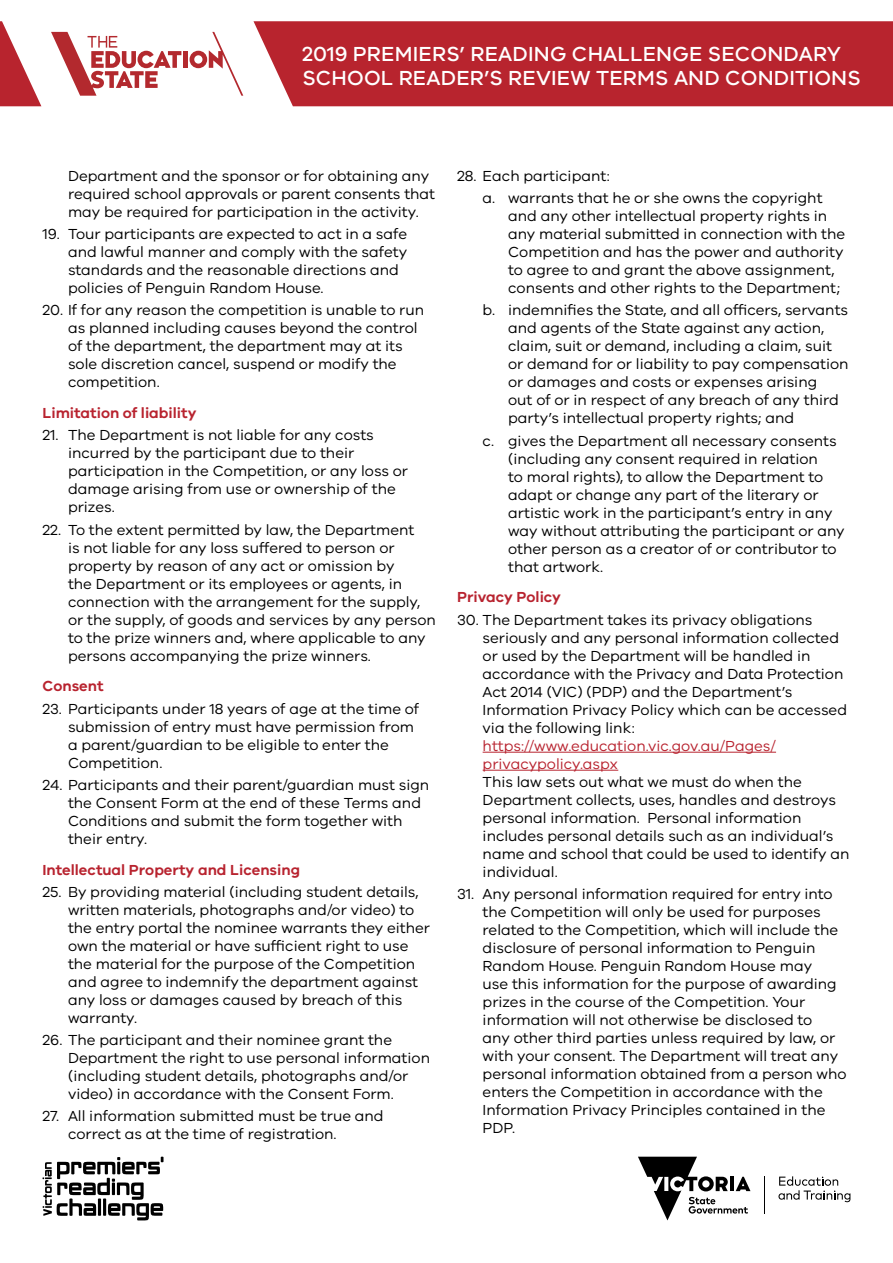
<style>
.page{position:relative;width:893px;height:1263px;background:#fff}
.page>*{position:absolute;margin:0;border:0;box-sizing:border-box;transform-origin:0 0}
.t1{font:500 21px/24px "VIC";letter-spacing:.01em;color:#fff}
.t2{font:15px/18px "VIC";color:#000}
.t3{font:600 15px "VIC";color:#b8232f}
.t4{font:15px/18px "VIC";color:#b8232f}
</style>
<div class="page">
<svg style="left:0;top:21px;width:41px;height:85px"></svg>
<div style="left:183px;top:51px;width:5px;height:17px;background:#b3292e"></div>
<svg style="left:190px;top:32px;width:53px;height:64px"></svg>
<svg style="left:51px;top:32px;width:130px;height:64px"></svg>
<div style="left:253px;top:21px;width:640px;height:85px;background:#b8242e"></div>
<hr style="left:764px;top:1176px;width:1px;height:38px;background:#000">
<svg style="left:638px;top:1157px;width:112px;height:63px"></svg>
<svg style="left:778px;top:1176px;width:72px;height:26px"></svg>
<svg style="left:43px;top:1157px;width:121px;height:63px"></svg>
<hr style="left:483px;top:752px;width:293px;height:1px;background:#b8232f">
<hr style="left:483px;top:770px;width:135px;height:1px;background:#b8232f">
<h1 class="t1" style="left:302px;top:41px;width:560px">2019 PREMIERS’ READING CHALLENGE SECONDARY<br>SCHOOL READER’S REVIEW TERMS AND CONDITIONS</h1>
<p class="t2" style="left:68px;top:166px;width:369px">Department and the sponsor or for obtaining any required school approvals or parent consents that may be required for participation in the activity.</p>
<p class="t2" style="left:68px;top:225px;width:341px;text-indent:-26px">19. Tour participants are expected to act in a safe and lawful manner and comply with the safety standards and the reasonable directions and policies of Penguin Random House.</p>
<p class="t2" style="left:68px;top:301px;width:358px;text-indent:-26px">20. If for any reason the competition is unable to run as planned including causes beyond the control of the department, the department may at its sole discretion cancel, suspend or modify the competition.</p>
<p class="t3" style="left:43px;top:404px;width:155px">Limitation of liability</p>
<p class="t2" style="left:68px;top:426px;width:342px;text-indent:-26px">21. The Department is not liable for any costs incurred by the participant due to their participation in the Competition, or any loss or damage arising from use or ownership of the prizes.</p>
<p class="t2" style="left:68px;top:520px;width:369px;text-indent:-26px">22. To the extent permitted by law, the Department<br>is not liable for any loss suffered to person or property by reason of any act or omission by<br>the Department or its employees or agents, in connection with the arrangement for the supply, or the supply, of goods and services by any person to the prize winners and, where applicable to any persons accompanying the prize winners.</p>
<p class="t3" style="left:43px;top:677px;width:63px">Consent</p>
<p class="t2" style="left:68px;top:699px;width:353px;text-indent:-26px">23. Participants under 18 years of age at the time of submission of entry must have permission from a parent/guardian to be eligible to enter the Competition.</p>
<p class="t2" style="left:68px;top:775px;width:363px;text-indent:-26px">24. Participants and their parent/guardian must sign the Consent Form at the end of these Terms and Conditions and submit the form together with their entry.</p>
<p class="t3" style="left:43px;top:860px;width:259px">Intellectual Property and Licensing</p>
<p class="t2" style="left:68px;top:882px;width:364px;text-indent:-26px">25. By providing material (including student details, written materials, photographs and/or video) to the entry portal the nominee warrants they either own the material or have sufficient right to use the material for the purpose of the Competition and agree to indemnify the department against any loss or damages caused by breach of this warranty.</p>
<p class="t2" style="left:68px;top:1031px;width:363px;text-indent:-26px">26. The participant and their nominee grant the Department the right to use personal information (including student details, photographs and/or video) in accordance with the Consent Form.</p>
<p class="t2" style="left:68px;top:1107px;width:317px;text-indent:-26px">27. All information submitted must be true and correct as at the time of registration.</p>
<p class="t2" style="left:483px;top:164px;width:341px;line-height:22.2px;text-indent:-26px">28. Each participant:<br>a. warrants that he or she owns the copyright</p>
<p class="t2" style="left:508px;top:207px;width:339px">and any other intellectual property rights in any material submitted in connection with the Competition and has the power and authority to agree to and grant the above assignment, consents and other rights to the Department;</p>
<p class="t2" style="left:508px;top:301px;width:342px;text-indent:-26px">b. indemnifies the State, and all officers, servants and agents of the State against any action, claim, suit or demand, including a claim, suit or demand for or liability to pay compensation or damages and costs or expenses arising<br>out of or in respect of any breach of any third party’s intellectual property rights; and</p>
<p class="t2" style="left:508px;top:431px;width:338px;text-indent:-26px">c. gives the Department all necessary consents (including any consent required in relation<br>to moral rights), to allow the Department to adapt or change any part of the literary or artistic work in the participant’s entry in any way without attributing the participant or any other person as a creator of or contributor to that artwork.</p>
<p class="t3" style="left:457px;top:588px;width:105px">Privacy Policy</p>
<p class="t2" style="left:483px;top:610px;width:366px;text-indent:-26px">30. The Department takes its privacy obligations seriously and any personal information collected or used by the Department will be handled in accordance with the Privacy and Data Protection Act 2014 (VIC) (PDP) and the Department’s Information Privacy Policy which can be accessed via the following link:</p>
<p class="t4" style="left:483px;top:736px;width:295px">https://www.education.vic.gov.au/Pages/ privacypolicy.aspx</p>
<p class="t2" style="left:483px;top:772px;width:368px">This law sets out what we must do when the Department collects, uses, handles and destroys personal information. Personal information includes personal details such as an individual’s name and school that could be used to identify an individual.</p>
<p class="t2" style="left:483px;top:884px;width:365px;text-indent:-26px">31. Any personal information required for entry into the Competition will only be used for purposes related to the Competition, which will include the disclosure of personal information to Penguin Random House. Penguin Random House may<br>use this information for the purpose of awarding prizes in the course of the Competition. Your information will not otherwise be disclosed to<br>any other third parties unless required by law, or with your consent. The Department will treat any personal information obtained from a person who enters the Competition in accordance with the Information Privacy Principles contained in the PDP.</p>
</div>
